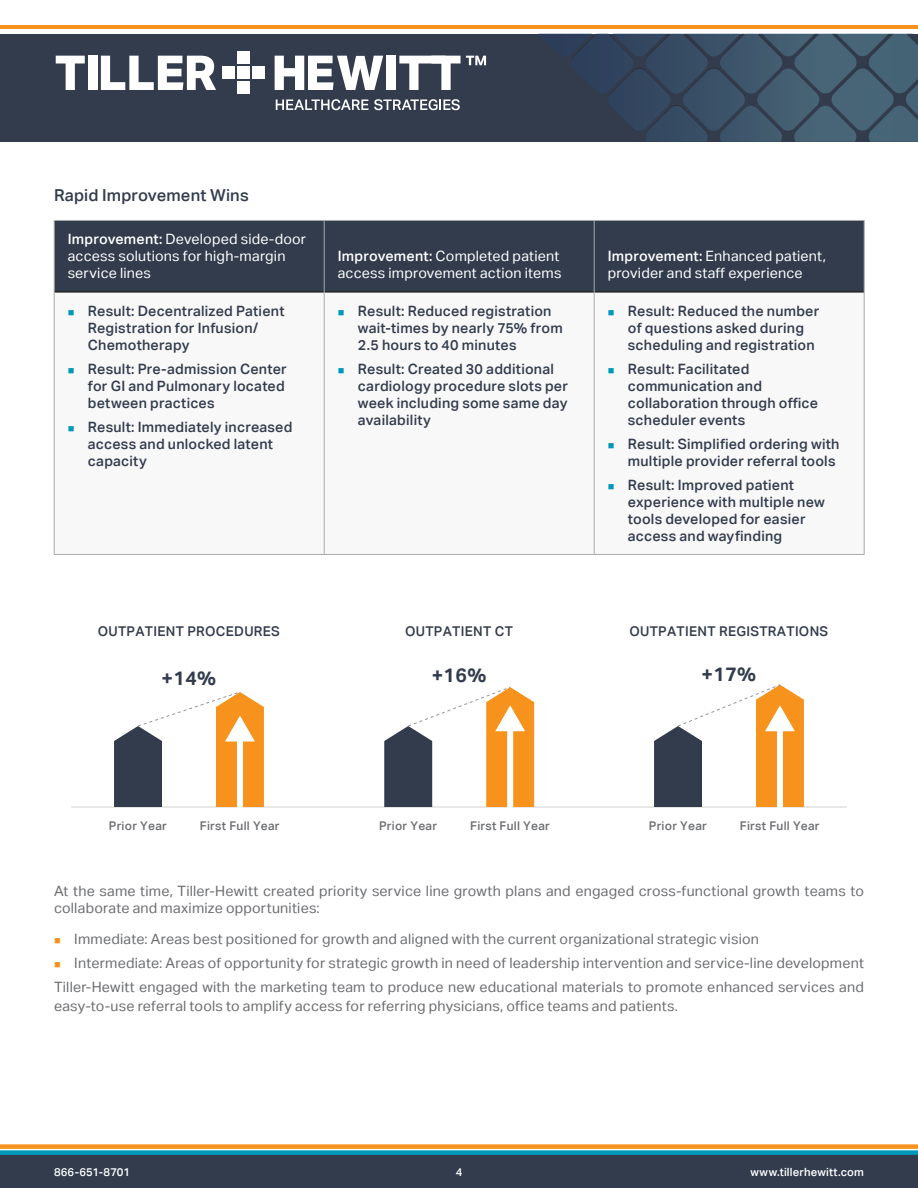
<style>
.page{position:relative;width:918px;height:1188px;background:#fff}
.page>*{position:absolute;margin:0;border:0;box-sizing:border-box;transform-origin:0 0}
.t1{font:700 19.5px "Aktiv Grotesk";color:#323c4d}
.t2{font:500 16.5px "Aktiv Grotesk";letter-spacing:.01em;color:#323c4d}
.t3{font:500 14.25px/17.1px "Aktiv Grotesk";letter-spacing:.015em;color:#323c4d}
.t4{font:14.25px/17.1px "Aktiv Grotesk";letter-spacing:.015em;color:#6c6d70}
.t5{font:14.25px/17.1px "Aktiv Grotesk";letter-spacing:.015em;color:#fff}
.t6{font:500 13.5px "Aktiv Grotesk";letter-spacing:.02em;color:#323c4d}
.t7{font:500 12px "Aktiv Grotesk";letter-spacing:.02em;color:#6c6d70}
.t8{font:500 11.25px "Aktiv Grotesk";letter-spacing:.015em;color:#fff}
.s1{font-weight:500}
.s2{color:#0098bb}
.s3{color:#f7931d}
</style>
<div class="page">
<div style="left:0;top:1151px;width:918px;height:37px;background:#323c4d"></div>
<div style="left:0;top:1144px;width:918px;height:5px;background:#f7931d"></div>
<div style="left:0;top:1150px;width:918px;height:5px;background:#0098bb"></div>
<div style="left:0;top:34px;width:918px;height:108px;background:#323c4d"></div>
<svg style="left:540px;top:34px;width:378px;height:108px"></svg>
<hr style="left:0;top:25px;width:918px;height:4px;background:#f7931d">
<div style="left:237px;top:66px;width:13px;height:13px;background:#fff"></div>
<div style="left:237px;top:51px;width:13px;height:12px;background:#fff"></div>
<div style="left:237px;top:81px;width:13px;height:13px;background:#fff"></div>
<div style="left:253px;top:66px;width:12px;height:13px;background:#fff"></div>
<div style="left:222px;top:66px;width:12px;height:13px;background:#fff"></div>
<svg style="left:56px;top:56px;width:29px;height:34px"></svg>
<div style="left:88px;top:56px;width:9px;height:34px;background:#fff"></div>
<svg style="left:101px;top:56px;width:115px;height:34px"></svg>
<svg style="left:276px;top:99px;width:184px;height:11px"></svg>
<svg style="left:275px;top:56px;width:108px;height:34px"></svg>
<div style="left:387px;top:56px;width:9px;height:34px;background:#fff"></div>
<svg style="left:399px;top:56px;width:87px;height:34px"></svg>
<div style="left:55px;top:221px;width:809px;height:70px;background:#323c4d"></div>
<hr style="left:54px;top:291px;width:270px;height:2px;background:#231f20">
<hr style="left:324px;top:291px;width:270px;height:2px;background:#231f20">
<hr style="left:594px;top:291px;width:270px;height:2px;background:#231f20">
<hr style="left:54px;top:220px;width:270px;height:1px;background:#a8a9ad">
<hr style="left:54px;top:221px;width:1px;height:71px;background:#a8a9ad">
<hr style="left:324px;top:220px;width:270px;height:1px;background:#a8a9ad">
<hr style="left:324px;top:221px;width:1px;height:71px;background:#a8a9ad">
<hr style="left:594px;top:220px;width:270px;height:1px;background:#a8a9ad">
<hr style="left:594px;top:221px;width:1px;height:71px;background:#a8a9ad">
<hr style="left:864px;top:221px;width:1px;height:71px;background:#a8a9ad">
<hr style="left:54px;top:292px;width:1px;height:262px;background:#a8a9ad">
<hr style="left:324px;top:292px;width:1px;height:262px;background:#a8a9ad">
<hr style="left:594px;top:292px;width:1px;height:262px;background:#a8a9ad">
<hr style="left:864px;top:292px;width:1px;height:262px;background:#a8a9ad">
<hr style="left:54px;top:554px;width:270px;height:1px;background:#a8a9ad">
<hr style="left:324px;top:554px;width:270px;height:1px;background:#a8a9ad">
<hr style="left:594px;top:554px;width:270px;height:1px;background:#a8a9ad">
<hr style="left:71px;top:807px;width:776px;height:1px;background:#d1d2d4">
<div style="left:777px;top:727px;width:6px;height:84px;background:#fff"></div>
<div style="left:237px;top:737px;width:6px;height:74px;background:#fff"></div>
<svg style="left:114px;top:692px;width:150px;height:115px"></svg>
<svg style="left:654px;top:684px;width:150px;height:123px"></svg>
<div style="left:507px;top:727px;width:6px;height:84px;background:#fff"></div>
<svg style="left:384px;top:686px;width:150px;height:121px"></svg>
<p class="t2" style="left:54px;top:185px;width:196px">Rapid Improvement Wins</p>
<p class="t5" style="left:68px;top:230px;width:240px"><span class="s1">Improvement:</span> Developed side-door access solutions for high-margin service lines</p>
<p class="t3" style="left:88px;top:302px;width:198px;text-indent:-20px"><span class="s2">■</span> Result: Decentralized Patient<br>Registration for Infusion/<br>Chemotherapy</p>
<p class="t3" style="left:88px;top:360px;width:200px;text-indent:-20px"><span class="s2">■</span> Result: Pre-admission Center for GI and Pulmonary located between practices</p>
<p class="t3" style="left:88px;top:418px;width:206px;text-indent:-20px"><span class="s2">■</span> Result: Immediately increased access and unlocked latent capacity</p>
<p class="t5" style="left:338px;top:248px;width:225px"><span class="s1">Improvement:</span> Completed patient access improvement action items</p>
<p class="t5" style="left:608px;top:248px;width:220px"><span class="s1">Improvement:</span> Enhanced patient, provider and staff experience</p>
<p class="t3" style="left:358px;top:302px;width:206px;text-indent:-20px"><span class="s2">■</span> Result: Reduced registration wait-times by nearly 75% from<br>2.5 hours to 40 minutes</p>
<p class="t3" style="left:358px;top:360px;width:212px;text-indent:-20px"><span class="s2">■</span> Result: Created 30 additional cardiology procedure slots per week including some same day availability</p>
<p class="t3" style="left:628px;top:302px;width:193px;text-indent:-20px"><span class="s2">■</span> Result: Reduced the number of questions asked during scheduling and registration</p>
<p class="t3" style="left:628px;top:360px;width:192px;text-indent:-20px"><span class="s2">■</span> Result: Facilitated communication and collaboration through office scheduler events</p>
<p class="t3" style="left:608px;top:435px;width:233px;text-align:right"><span class="s2">■</span> Result: Simplified ordering with multiple provider referral tools</p>
<p class="t3" style="left:628px;top:476px;width:198px;text-indent:-20px"><span class="s2">■</span> Result: Improved patient experience with multiple new tools developed for easier access and wayfinding</p>
<p class="t6" style="left:98px;top:623px;width:184px">OUTPATIENT PROCEDURES</p>
<h1 class="t1" style="left:161px;top:666px;width:56px">+14%</h1>
<p class="t6" style="left:405px;top:623px;width:109px">OUTPATIENT CT</p>
<h1 class="t1" style="left:432px;top:663px;width:56px">+16%</h1>
<p class="t6" style="left:629px;top:623px;width:200px">OUTPATIENT REGISTRATIONS</p>
<h1 class="t1" style="left:701px;top:662px;width:56px">+17%</h1>
<p class="t7" style="left:109px;top:818px;width:60px">Prior Year</p>
<p class="t7" style="left:200px;top:818px;width:81px">First Full Year</p>
<p class="t7" style="left:379px;top:818px;width:60px">Prior Year</p>
<p class="t7" style="left:470px;top:818px;width:81px">First Full Year</p>
<p class="t7" style="left:649px;top:818px;width:60px">Prior Year</p>
<p class="t7" style="left:740px;top:818px;width:81px">First Full Year</p>
<p class="t4" style="left:54px;top:883px;width:812px">At the same time, Tiller-Hewitt created priority service line growth plans and engaged cross-functional growth teams to collaborate and maximize opportunities:</p>
<p class="t4" style="left:54px;top:930px;width:706px"><span class="s3">■</span> Immediate: Areas best positioned for growth and aligned with the current organizational strategic vision</p>
<p class="t4" style="left:54px;top:951px;width:812px;line-height:23.9px"><span class="s3">■</span> Intermediate: Areas of opportunity for strategic growth in need of leadership intervention and service-line development<br>Tiller-Hewitt engaged with the marketing team to produce new educational materials to promote enhanced services and</p>
<p class="t4" style="left:54px;top:998px;width:626px">easy-to-use referral tools to amplify access for referring physicians, office teams and patients.</p>
<p class="t8" style="left:54px;top:1166px;width:78px">866-651-8701</p>
<p class="t8" style="left:456px;top:1166px;width:8px">4</p>
<p class="t8" style="left:751px;top:1166px;width:115px">www.tillerhewitt.com</p>
</div>
